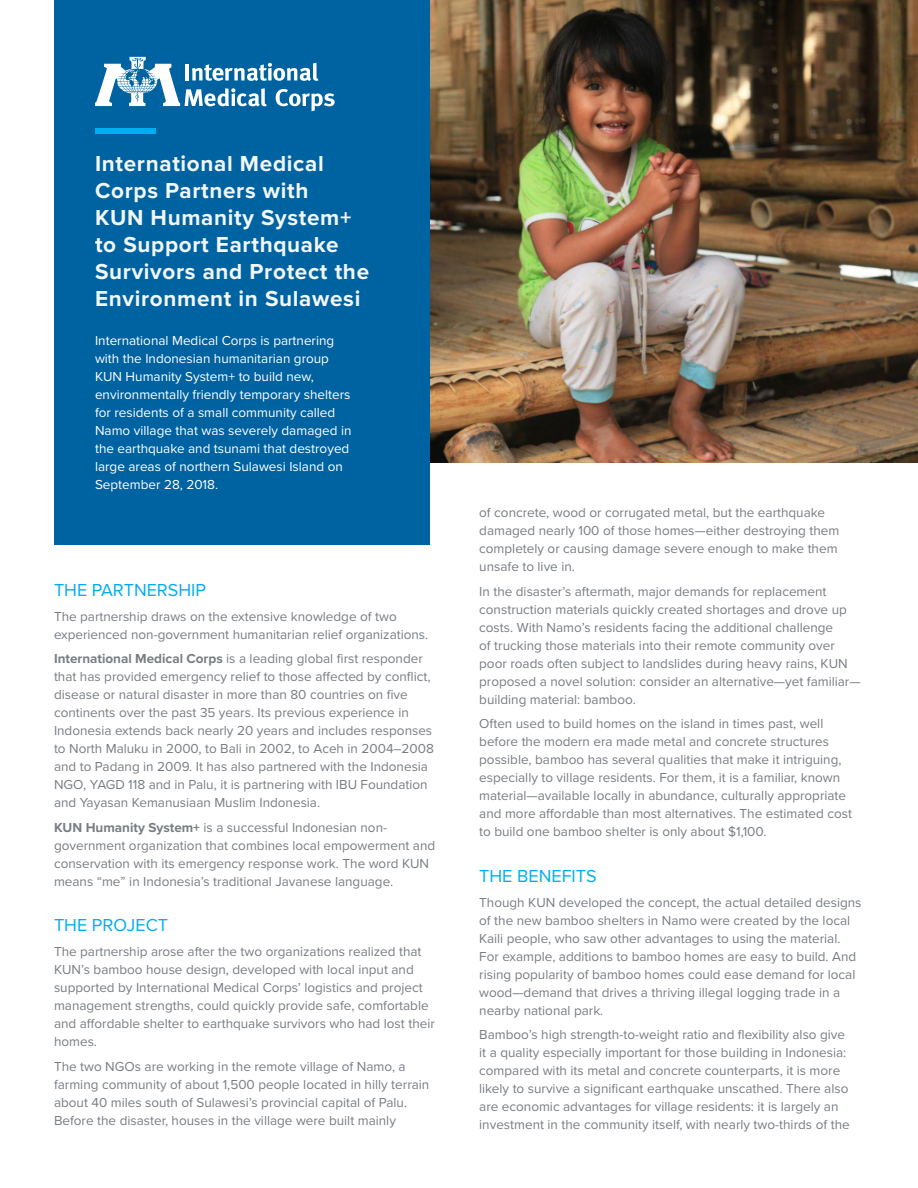
<style>
.page{position:relative;width:918px;height:1188px;background:#fff}
.page>*{position:absolute;margin:0;border:0;box-sizing:border-box;transform-origin:0 0}
.t1{font:700 22.5px/27px "Proxima Nova";letter-spacing:.03em;color:#fff}
.t2{font:18px "Proxima Nova";color:#00aeef}
.t3{font:13.5px/18px "Proxima Nova";color:#787d83}
.t4{font:13.5px/18px "Proxima Nova";color:#fff}
.s1{font-weight:700}
</style>
<div class="page">
<img style="left:430px;top:0;width:488px;height:462px">
<div style="left:54px;top:0;width:376px;height:544px;background:#0063a1"></div>
<svg style="left:95px;top:57px;width:240px;height:54px"></svg>
<div style="left:95px;top:128px;width:61px;height:6px;background:#00adf0"></div>
<h1 class="t1" style="left:95px;top:151px;width:276px">International Medical<br>Corps Partners with<br>KUN Humanity System+ to Support Earthquake<br>Survivors and Protect the<br>Environment in Sulawesi</h1>
<p class="t4" style="left:95px;top:332px;width:258px">International Medical Corps is partnering with the Indonesian humanitarian group KUN Humanity System+ to build new, environmentally friendly temporary shelters for residents of a small community called Namo village that was severely damaged in the earthquake and tsunami that destroyed large areas of northern Sulawesi Island on September 28, 2018.</p>
<p class="t2" style="left:54px;top:579px;width:154px">THE PARTNERSHIP</p>
<p class="t3" style="left:54px;top:607px;width:376px">The partnership draws on the extensive knowledge of two experienced non-government humanitarian relief organizations.</p>
<p class="t3" style="left:54px;top:650px;width:381px"><span class="s1">International Medical Corps</span> is a leading global first responder that has provided emergency relief to those affected by conflict, disease or natural disaster in more than 80 countries on five continents over the past 35 years. Its previous experience in Indonesia extends back nearly 20 years and includes responses to North Maluku in 2000, to Bali in 2002, to Aceh in 2004–2008 and to Padang in 2009. It has also partnered with the Indonesia NGO, YAGD 118 and in Palu, it is partnering with IBU Foundation and Yayasan Kemanusiaan Muslim Indonesia.</p>
<p class="t3" style="left:54px;top:819px;width:383px"><span class="s1">KUN Humanity System+</span> is a successful Indonesian non&shy;government organization that combines local empowerment and conservation with its emergency response work. The word KUN means “me” in Indonesia’s traditional Javanese language.</p>
<p class="t2" style="left:54px;top:915px;width:116px">THE PROJECT</p>
<p class="t3" style="left:54px;top:943px;width:382px">The partnership arose after the two organizations realized that KUN’s bamboo house design, developed with local input and supported by International Medical Corps’ logistics and project management strengths, could quickly provide safe, comfortable and affordable shelter to earthquake survivors who had lost their homes.</p>
<p class="t3" style="left:54px;top:1058px;width:377px">The two NGOs are working in the remote village of Namo, a farming community of about 1,500 people located in hilly terrain about 40 miles south of Sulawesi’s provincial capital of Palu.<br>Before the disaster, houses in the village were built mainly</p>
<p class="t3" style="left:479px;top:504px;width:362px">of concrete, wood or corrugated metal, but the earthquake damaged nearly 100 of those homes—either destroying them completely or causing damage severe enough to make them unsafe to live in.</p>
<p class="t3" style="left:479px;top:582px;width:383px">In the disaster’s aftermath, major demands for replacement construction materials quickly created shortages and drove up costs. With Namo’s residents facing the additional challenge<br>of trucking those materials into their remote community over poor roads often subject to landslides during heavy rains, KUN proposed a novel solution: consider an alternative—yet familiar— building material: bamboo.</p>
<p class="t3" style="left:479px;top:715px;width:374px">Often used to build homes on the island in times past, well before the modern era made metal and concrete structures possible, bamboo has several qualities that make it intriguing, especially to village residents. For them, it is a familiar, known material—available locally in abundance, culturally appropriate and more affordable than most alternatives. The estimated cost to build one bamboo shelter is only about $1,100.</p>
<p class="t2" style="left:479px;top:865px;width:119px">THE BENEFITS</p>
<p class="t3" style="left:479px;top:893px;width:384px">Though KUN developed the concept, the actual detailed designs of the new bamboo shelters in Namo were created by the local Kaili people, who saw other advantages to using the material.<br>For example, additions to bamboo homes are easy to build. And rising popularity of bamboo homes could ease demand for local wood—demand that drives a thriving illegal logging trade in a nearby national park.</p>
<p class="t3" style="left:479px;top:1026px;width:372px">Bamboo’s high strength-to-weight ratio and flexibility also give it a quality especially important for those building in Indonesia: compared with its metal and concrete counterparts, it is more likely to survive a significant earthquake unscathed. There also are economic advantages for village residents: it is largely an investment in the community itself, with nearly two-thirds of the</p>
</div>
